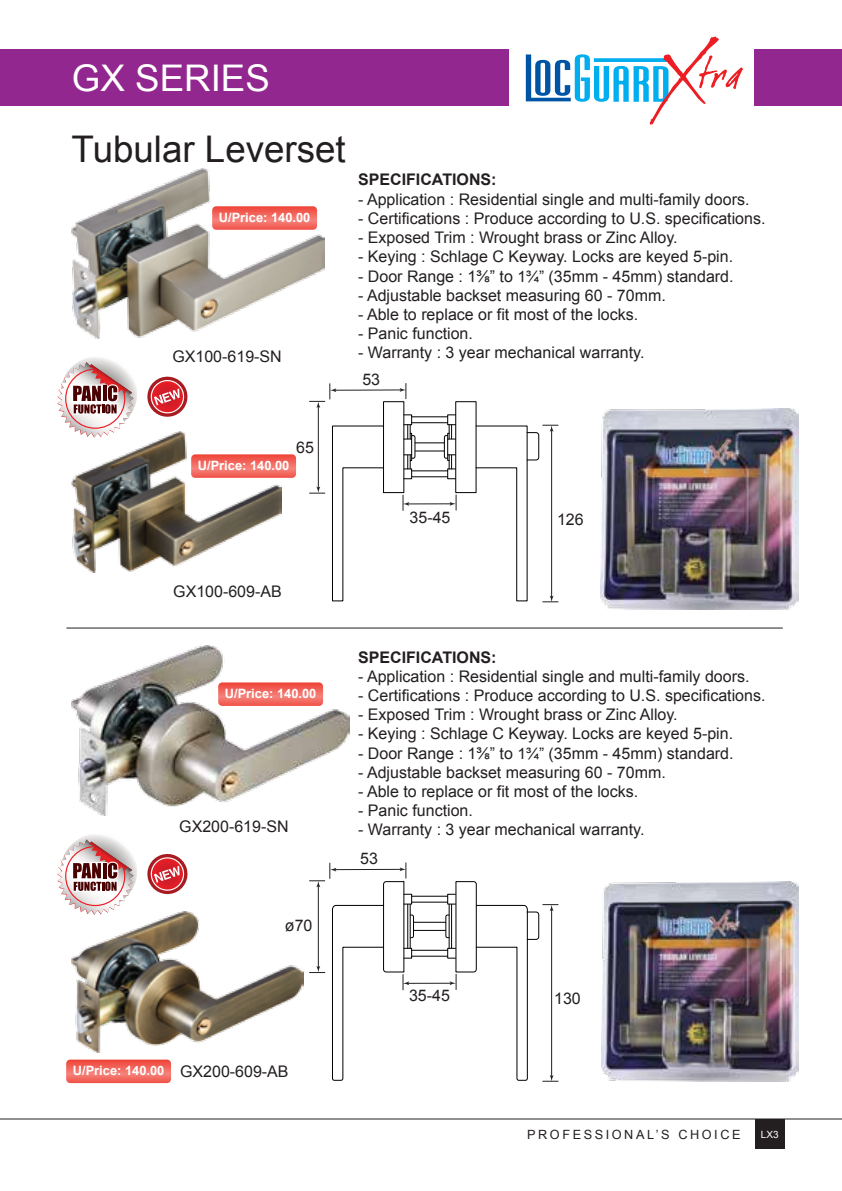
<style>
.page{position:relative;width:842px;height:1191px;background:#fff}
.page>*{position:absolute;margin:0;border:0;box-sizing:border-box;transform-origin:0 0}
.t1{font:36.8px "Arial";color:#231f20}
.t2{font:36.8px "Arial";color:#fff}
.t3{font:16px "Arial";color:#231f20}
.t4{font:700 16px "Arial";color:#231f20}
.t5{font:700 12.8px "Arial";color:#fff}
.t6{font:12.8px "Arial";letter-spacing:.2em;color:#231f20}
.t7{font:10px "Arial";color:#fff}
.s1{font-size:15.6px}
</style>
<div class="page">
<div style="left:0;top:49px;width:509px;height:57px;background:#92278f"></div>
<div style="left:755px;top:49px;width:87px;height:57px;background:#92278f"></div>
<hr style="left:0;top:1118px;width:842px;height:1px;background:#231f20">
<div style="left:755px;top:1118px;width:30px;height:30px;background:#231f20"></div>
<svg style="left:525px;top:36px;width:218px;height:89px"></svg>
<hr style="left:66px;top:627px;width:717px;height:1px;background:#231f20">
<img style="left:72px;top:645px;width:277px;height:171px">
<img style="left:72px;top:911px;width:231px;height:141px">
<img style="left:600px;top:409px;width:198px;height:200px">
<hr style="left:335px;top:389px;width:66px;height:1px;background:#231f20">
<svg style="left:400px;top:383px;width:7px;height:16px"></svg>
<hr style="left:318px;top:406px;width:1px;height:82px;background:#231f20">
<svg style="left:309px;top:383px;width:27px;height:25px"></svg>
<svg style="left:309px;top:486px;width:16px;height:8px"></svg>
<hr style="left:408px;top:503px;width:43px;height:1px;background:#231f20">
<svg style="left:450px;top:494px;width:7px;height:16px"></svg>
<svg style="left:403px;top:495px;width:6px;height:16px"></svg>
<hr style="left:412px;top:422px;width:36px;height:1px;background:#010101">
<hr style="left:412px;top:416px;width:36px;height:1px;background:#010101">
<div style="left:404px;top:414px;width:8px;height:11px;border:1px solid #010101"></div>
<div style="left:447px;top:414px;width:9px;height:11px;border:1px solid #010101"></div>
<hr style="left:412px;top:476px;width:36px;height:1px;background:#010101">
<hr style="left:412px;top:470px;width:36px;height:1px;background:#010101">
<div style="left:404px;top:468px;width:8px;height:11px;border:1px solid #010101"></div>
<div style="left:447px;top:468px;width:9px;height:11px;border:1px solid #010101"></div>
<svg style="left:407px;top:425px;width:45px;height:44px"></svg>
<div style="left:383px;top:401px;width:21px;height:92px;border:1px solid #010101"></div>
<svg style="left:332px;top:425px;width:52px;height:176px"></svg>
<svg style="left:475px;top:425px;width:83px;height:177px"></svg>
<img style="left:601px;top:881px;width:197px;height:200px">
<hr style="left:408px;top:983px;width:43px;height:1px;background:#231f20">
<hr style="left:414px;top:930px;width:31px;height:1px;background:#010101">
<hr style="left:414px;top:922px;width:32px;height:1px;background:#010101">
<hr style="left:412px;top:901px;width:36px;height:1px;background:#010101">
<hr style="left:412px;top:896px;width:36px;height:1px;background:#010101">
<hr style="left:412px;top:955px;width:36px;height:1px;background:#010101">
<hr style="left:412px;top:950px;width:36px;height:1px;background:#010101">
<svg style="left:445px;top:881px;width:113px;height:200px"></svg>
<svg style="left:309px;top:862px;width:105px;height:219px"></svg>
<img style="left:72px;top:431px;width:210px;height:142px">
<img style="left:72px;top:169px;width:252px;height:170px">
<svg style="left:61px;top:356px;width:76px;height:75px"></svg>
<svg style="left:57px;top:362px;width:77px;height:76px"></svg>
<svg style="left:147px;top:376px;width:41px;height:41px"></svg>
<svg style="left:61px;top:833px;width:76px;height:75px"></svg>
<svg style="left:57px;top:839px;width:77px;height:76px"></svg>
<svg style="left:147px;top:854px;width:41px;height:41px"></svg>
<svg style="left:212px;top:206px;width:105px;height:24px;background:#f26960"></svg>
<svg style="left:191px;top:454px;width:105px;height:24px;background:#f26960"></svg>
<svg style="left:218px;top:682px;width:105px;height:24px;background:#f26960"></svg>
<svg style="left:66px;top:1059px;width:105px;height:24px;background:#f26a60"></svg>
<h1 class="t2" style="left:72px;top:54px;width:199px">GX SERIES</h1>
<h1 class="t1" style="left:72px;top:125px;width:276px">Tubular Leverset</h1>
<p class="t5" style="left:219px;top:209px;width:93px">U/Price: 140.00</p>
<p class="t3" style="left:172px;top:345px;width:111px">GX100-619-SN</p>
<p class="t4" style="left:358px;top:169px;width:140px">SPECIFICATIONS:</p>
<p class="t3" style="left:358px;top:189px;width:393px">- Application : Residential single and multi-family doors.</p>
<p class="t3" style="left:358px;top:208px;width:409px">- Certifications : Produce according to U.S. specifications.</p>
<p class="t3" style="left:358px;top:227px;width:321px">- Exposed Trim : Wrought brass or Zinc Alloy.</p>
<p class="t3" style="left:358px;top:246px;width:376px">- Keying : Schlage C Keyway. Locks are keyed 5-pin.</p>
<p class="t3" style="left:358px;top:265px;width:377px">- Door Range : 1⅜” to <span class="s1">1¾”</span> (35mm - 45mm) standard.</p>
<p class="t3" style="left:358px;top:285px;width:309px">- Adjustable backset measuring 60 - 70mm.</p>
<p class="t3" style="left:358px;top:304px;width:282px">- Able to replace or fit most of the locks.</p>
<p class="t3" style="left:358px;top:323px;width:116px">- Panic function.</p>
<p class="t3" style="left:358px;top:342px;width:288px">- Warranty : 3 year mechanical warranty.</p>
<p class="t3" style="left:362px;top:369px;width:19px">53</p>
<p class="t5" style="left:198px;top:457px;width:93px">U/Price: 140.00</p>
<p class="t3" style="left:296px;top:436px;width:19px">65</p>
<p class="t3" style="left:410px;top:507px;width:42px">35-45</p>
<p class="t3" style="left:557px;top:508px;width:28px">126</p>
<p class="t3" style="left:173px;top:580px;width:110px">GX100-609-AB</p>
<p class="t5" style="left:225px;top:685px;width:93px">U/Price: 140.00</p>
<p class="t4" style="left:358px;top:646px;width:140px">SPECIFICATIONS:</p>
<p class="t3" style="left:358px;top:665px;width:393px">- Application : Residential single and multi-family doors.</p>
<p class="t3" style="left:358px;top:685px;width:409px">- Certifications : Produce according to U.S. specifications.</p>
<p class="t3" style="left:358px;top:704px;width:321px">- Exposed Trim : Wrought brass or Zinc Alloy.</p>
<p class="t3" style="left:358px;top:723px;width:376px">- Keying : Schlage C Keyway. Locks are keyed 5-pin.</p>
<p class="t3" style="left:358px;top:742px;width:377px">- Door Range : 1⅜” to <span class="s1">1¾”</span> (35mm - 45mm) standard.</p>
<p class="t3" style="left:358px;top:761px;width:309px">- Adjustable backset measuring 60 - 70mm.</p>
<p class="t3" style="left:358px;top:781px;width:282px">- Able to replace or fit most of the locks.</p>
<p class="t3" style="left:358px;top:800px;width:116px">- Panic function.</p>
<p class="t3" style="left:179px;top:815px;width:111px">GX200-619-SN</p>
<p class="t3" style="left:358px;top:819px;width:288px">- Warranty : 3 year mechanical warranty.</p>
<p class="t3" style="left:285px;top:915px;width:29px">ø70</p>
<p class="t5" style="left:73px;top:1062px;width:93px">U/Price: 140.00</p>
<p class="t3" style="left:180px;top:1060px;width:110px">GX200-609-AB</p>
<p class="t3" style="left:360px;top:848px;width:19px">53</p>
<p class="t3" style="left:409px;top:984px;width:42px">35-45</p>
<p class="t3" style="left:554px;top:987px;width:28px">130</p>
<p class="t6" style="left:527px;top:1125px;width:215px">PROFESSIONAL’S CHOICE</p>
<p class="t7" style="left:761px;top:1127px;width:19px">LX3</p>
</div>
